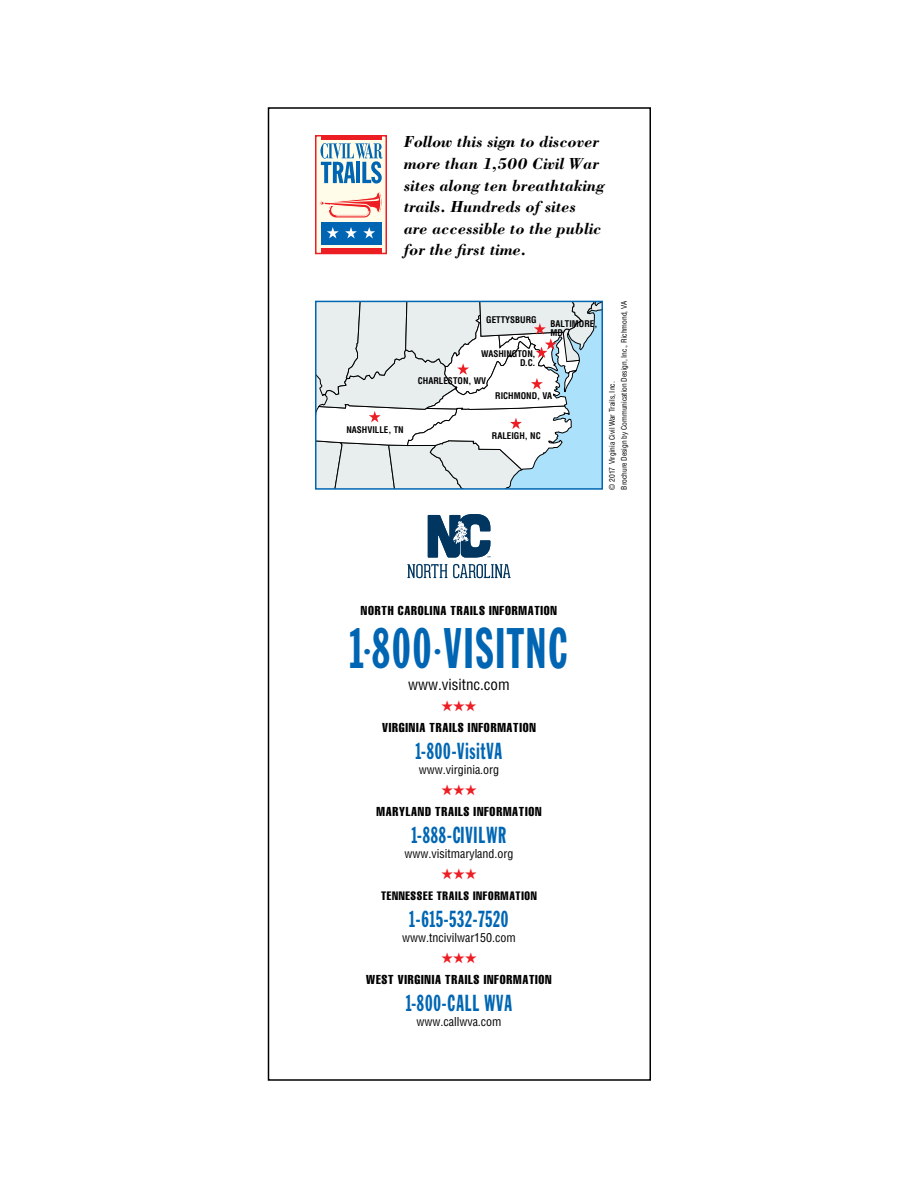
<style>
.page{position:relative;width:918px;height:1188px;background:#fff}
.page>*{position:absolute;margin:0;border:0;box-sizing:border-box;transform-origin:0 0}
.t1{font:56.1px "Franklin Gothic Extra Cond";letter-spacing:.045em;color:#0066b3;scale:.85 1}
.t2{font:700 24px "Futura";color:#0066b3}
.t3{font:22.8px "Franklin Gothic Extra Cond";letter-spacing:.045em;color:#0066b3;scale:.85 1}
.t4{font:italic 700 16.5px/21.6px "Bodoni";color:#000}
.t5{font:condensed 15px "Helvetica";color:#000}
.t6{font:15px "Zapf Dingbats ITC";color:#ed1d24}
.t7{font:extra-condensed 12.75px "Helvetica";letter-spacing:.06em;color:#000}
.t8{font:condensed 12px "Helvetica";color:#000}
.t9{font:extra-condensed 12px "Helvetica";letter-spacing:.06em;color:#000}
.t10{font:700 condensed 9px/9px "Helvetica";color:#000;text-align:right}
.t11{font:condensed 7.5px/12px "Helvetica";color:#000}
</style>
<div class="page">
<svg style="left:318px;top:304px;width:282px;height:183px"></svg>
<div style="left:315px;top:301px;width:288px;height:189px;border:2px solid #0066b3"></div>
<div style="left:316px;top:136px;width:70px;height:118px;background:#fffde9"></div>
<hr style="left:321px;top:249px;width:60px;height:4px;background:#ed1d24">
<hr style="left:321px;top:136px;width:60px;height:4px;background:#ed1d24">
<svg style="left:320px;top:143px;width:63px;height:41px"></svg>
<div style="left:321px;top:222px;width:60px;height:23px;background:#0066b3"></div>
<svg style="left:327px;top:227px;width:12px;height:11px"></svg>
<svg style="left:345px;top:227px;width:12px;height:11px"></svg>
<svg style="left:363px;top:227px;width:12px;height:11px"></svg>
<svg style="left:320px;top:192px;width:62px;height:26px"></svg>
<div style="left:315px;top:135px;width:72px;height:119px;border:2px solid #ed1d24"></div>
<svg style="left:407px;top:564px;width:40px;height:14px"></svg>
<svg style="left:453px;top:564px;width:58px;height:14px"></svg>
<svg style="left:428px;top:514px;width:62px;height:44px"></svg>
<div style="left:268px;top:107px;width:383px;height:974px;border:2px solid #000"></div>
<p class="t4" style="left:404px;top:131px;width:202px">Follow this sign to discover more than 1,500 Civil War sites along ten breathtaking trails. Hundreds of sites<br>are accessible to the public for the first time.</p>
<p class="t10" style="left:346px;top:425px;width:59px">NASHVILLE, TN</p>
<p class="t10" style="left:486px;top:316px;width:52px">GETTYSBURG</p>
<p class="t10" style="left:481px;top:350px;width:56px">WASHINGTON,<br>D.C.</p>
<p class="t10" style="left:418px;top:376px;width:70px">CHARLESTON, WV</p>
<p class="t10" style="left:550px;top:320px;width:49px;text-align:left">BALTIMORE,<br>MD</p>
<p class="t10" style="left:495px;top:391px;width:58px">RICHMOND, VA</p>
<p class="t10" style="left:492px;top:431px;width:50px">RALEIGH, NC</p>
<p class="t11" style="left:606px;top:490px;width:190px;rotate:-90deg">© 2017 Virginia Civil War Trails, Inc.<br>Brochure Design by Communication Design, Inc., Richmond, VA</p>
<p class="t7" style="left:361px;top:603px;width:198px">NORTH CAROLINA TRAILS INFORMATION</p>
<h1 class="t1" style="left:350px;top:618px;width:258px">1800 VISITNC</h1>
<h2 class="t2" style="left:363px;top:628px;width:10px">.</h2>
<h2 class="t2" style="left:434px;top:628px;width:10px">.</h2>
<p class="t5" style="left:408px;top:676px;width:103px">www.visitnc.com</p>
<p class="t6" style="left:441px;top:699px;width:37px">★★★</p>
<p class="t7" style="left:382px;top:720px;width:155px">VIRGINIA TRAILS INFORMATION</p>
<h3 class="t3" style="left:416px;top:739px;width:103px">1-800-VisitVA</h3>
<p class="t8" style="left:419px;top:763px;width:82px">www.virginia.org</p>
<p class="t6" style="left:441px;top:783px;width:37px">★★★</p>
<p class="t7" style="left:376px;top:804px;width:167px">MARYLAND TRAILS INFORMATION</p>
<h3 class="t3" style="left:412px;top:823px;width:113px">1-888-CIVILWR</h3>
<p class="t8" style="left:404px;top:847px;width:111px">www.visitmaryland.org</p>
<p class="t6" style="left:441px;top:867px;width:37px">★★★</p>
<p class="t9" style="left:381px;top:889px;width:157px">TENNESSEE TRAILS INFORMATION</p>
<h3 class="t3" style="left:410px;top:907px;width:118px">1-615-532-7520</h3>
<p class="t8" style="left:402px;top:931px;width:115px">www.tncivilwar150.com</p>
<p class="t6" style="left:441px;top:951px;width:37px">★★★</p>
<p class="t7" style="left:366px;top:972px;width:187px">WEST VIRGINIA TRAILS INFORMATION</p>
<h3 class="t3" style="left:406px;top:991px;width:126px">1-800-CALL WVA</h3>
<p class="t8" style="left:416px;top:1015px;width:87px">www.callwva.com</p>
</div>
